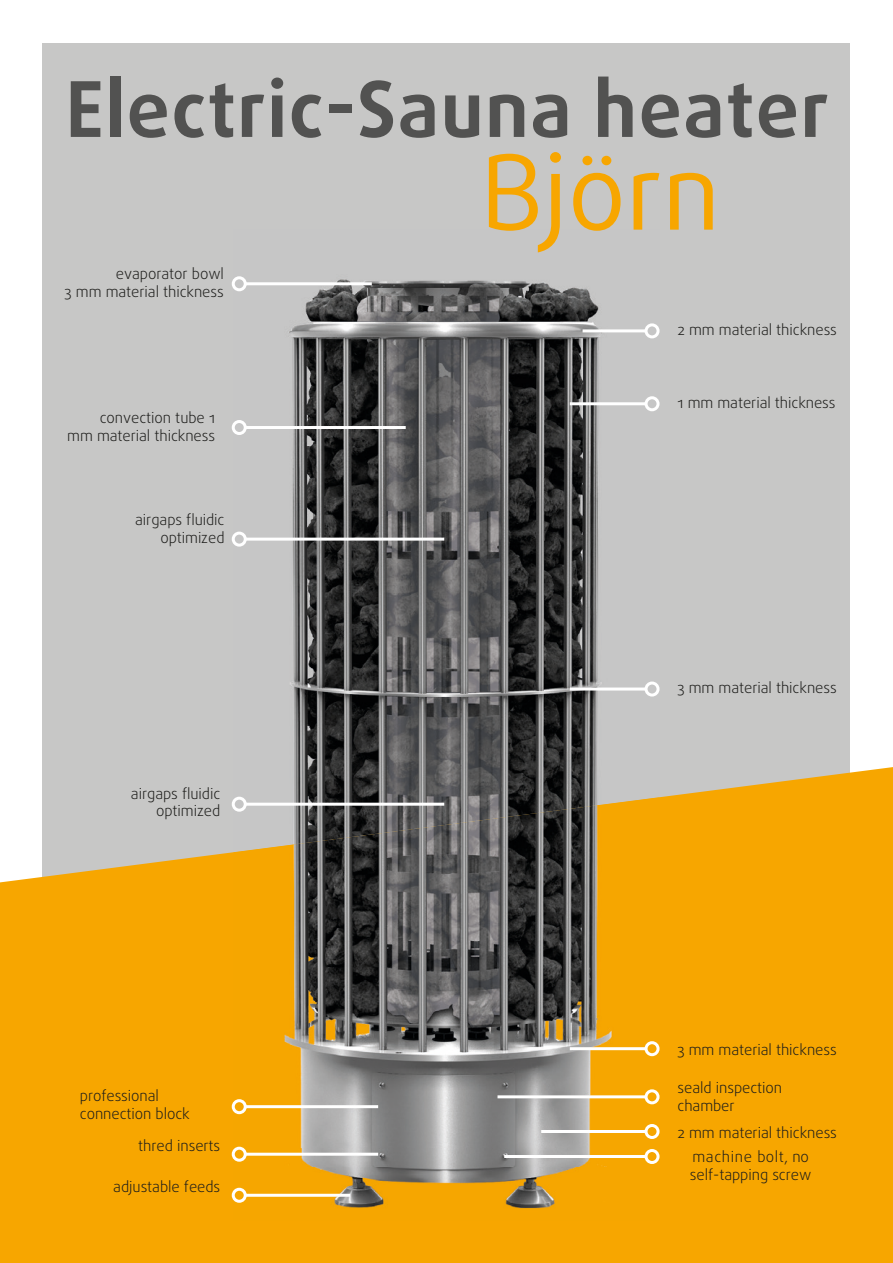
<style>
.page{position:relative;width:893px;height:1263px;background:#fff}
.page>*{position:absolute;margin:0;border:0;box-sizing:border-box;transform-origin:0 0}
.t1{font:103.2px "Daxline Pro";color:#f7a600}
.t2{font:700 76.95px "Daxline Pro";letter-spacing:.015em;color:#525251}
.t3{font:300 15px/17.7px "Daxline Pro";letter-spacing:-.005em;color:#1d1d1b;text-align:right}
</style>
<div class="page">
<div style="left:43px;top:43px;width:807px;height:1177px;background:#c7c7c6"></div>
<svg style="left:0;top:767px;width:893px;height:496px;background:#f2aa16"></svg>
<img style="left:233px;top:279px;width:426px;height:518px">
<img style="left:233px;top:797px;width:426px;height:423px">
<hr style="left:245px;top:282px;width:127px;height:3px;background:#fff">
<div style="left:232px;top:276px;width:15px;height:15px;border:3px solid #fff;border-radius:50%"></div>
<hr style="left:583px;top:329px;width:63px;height:3px;background:#fff">
<div style="left:644px;top:323px;width:15px;height:15px;border:3px solid #fff;border-radius:50%"></div>
<hr style="left:570px;top:402px;width:76px;height:3px;background:#fff">
<div style="left:644px;top:396px;width:15px;height:15px;border:3px solid #fff;border-radius:50%"></div>
<hr style="left:570px;top:687px;width:76px;height:3px;background:#fff">
<div style="left:644px;top:681px;width:15px;height:15px;border:3px solid #fff;border-radius:50%"></div>
<hr style="left:570px;top:1047px;width:76px;height:3px;background:#fff">
<div style="left:644px;top:1041px;width:15px;height:15px;border:3px solid #fff;border-radius:50%"></div>
<hr style="left:497px;top:1095px;width:149px;height:3px;background:#fff">
<div style="left:644px;top:1089px;width:15px;height:15px;border:3px solid #fff;border-radius:50%"></div>
<hr style="left:541px;top:1130px;width:105px;height:3px;background:#fff">
<div style="left:644px;top:1124px;width:15px;height:15px;border:3px solid #fff;border-radius:50%"></div>
<hr style="left:504px;top:1155px;width:142px;height:3px;background:#fff">
<div style="left:644px;top:1149px;width:15px;height:15px;border:3px solid #fff;border-radius:50%"></div>
<hr style="left:245px;top:426px;width:161px;height:3px;background:#fff">
<div style="left:232px;top:420px;width:15px;height:15px;border:3px solid #fff;border-radius:50%"></div>
<hr style="left:245px;top:538px;width:199px;height:3px;background:#fff">
<div style="left:232px;top:532px;width:15px;height:15px;border:3px solid #fff;border-radius:50%"></div>
<hr style="left:245px;top:803px;width:199px;height:3px;background:#fff">
<div style="left:232px;top:797px;width:15px;height:15px;border:3px solid #fff;border-radius:50%"></div>
<hr style="left:245px;top:1105px;width:133px;height:3px;background:#fff">
<div style="left:232px;top:1099px;width:15px;height:15px;border:3px solid #fff;border-radius:50%"></div>
<hr style="left:245px;top:1153px;width:133px;height:3px;background:#fff">
<div style="left:232px;top:1147px;width:15px;height:15px;border:3px solid #fff;border-radius:50%"></div>
<hr style="left:245px;top:1194px;width:105px;height:3px;background:#fff">
<div style="left:232px;top:1188px;width:15px;height:15px;border:3px solid #fff;border-radius:50%"></div>
<h2 class="t2" style="left:66px;top:62px;width:765px">Electric-Sauna heater</h2>
<p class="t3" style="left:65px;top:265px;width:161px">evaporator bowl<br>3 mm material thickness</p>
<p class="t3" style="left:67px;top:409px;width:149px">convection tube 1<br>mm material thickness</p>
<p class="t3" style="left:135px;top:510px;width:91px">airgaps fluidic optimized</p>
<p class="t3" style="left:131px;top:784px;width:91px">airgaps fluidic optimized</p>
<p class="t3" style="left:80px;top:1086px;width:111px;text-align:left">professional connection block</p>
<p class="t3" style="left:138px;top:1136px;width:84px">thred inserts</p>
<p class="t3" style="left:113px;top:1177px;width:109px">adjustable feeds</p>
<h1 class="t1" style="left:480px;top:129px;width:241px">Björn</h1>
<p class="t3" style="left:677px;top:321px;width:161px">2 mm material thickness</p>
<p class="t3" style="left:677px;top:394px;width:160px">1 mm material thickness</p>
<p class="t3" style="left:677px;top:679px;width:161px">3 mm material thickness</p>
<p class="t3" style="left:677px;top:1040px;width:161px">3 mm material thickness</p>
<p class="t3" style="left:677px;top:1079px;width:106px;text-align:left">seald inspection chamber</p>
<p class="t3" style="left:692px;top:1120px;width:146px;line-height:23.9px;text-align:left;text-indent:-15px">2 mm material thickness machine bolt, no</p>
<p class="t3" style="left:690px;top:1165px;width:123px">self-tapping screw</p>
</div>
